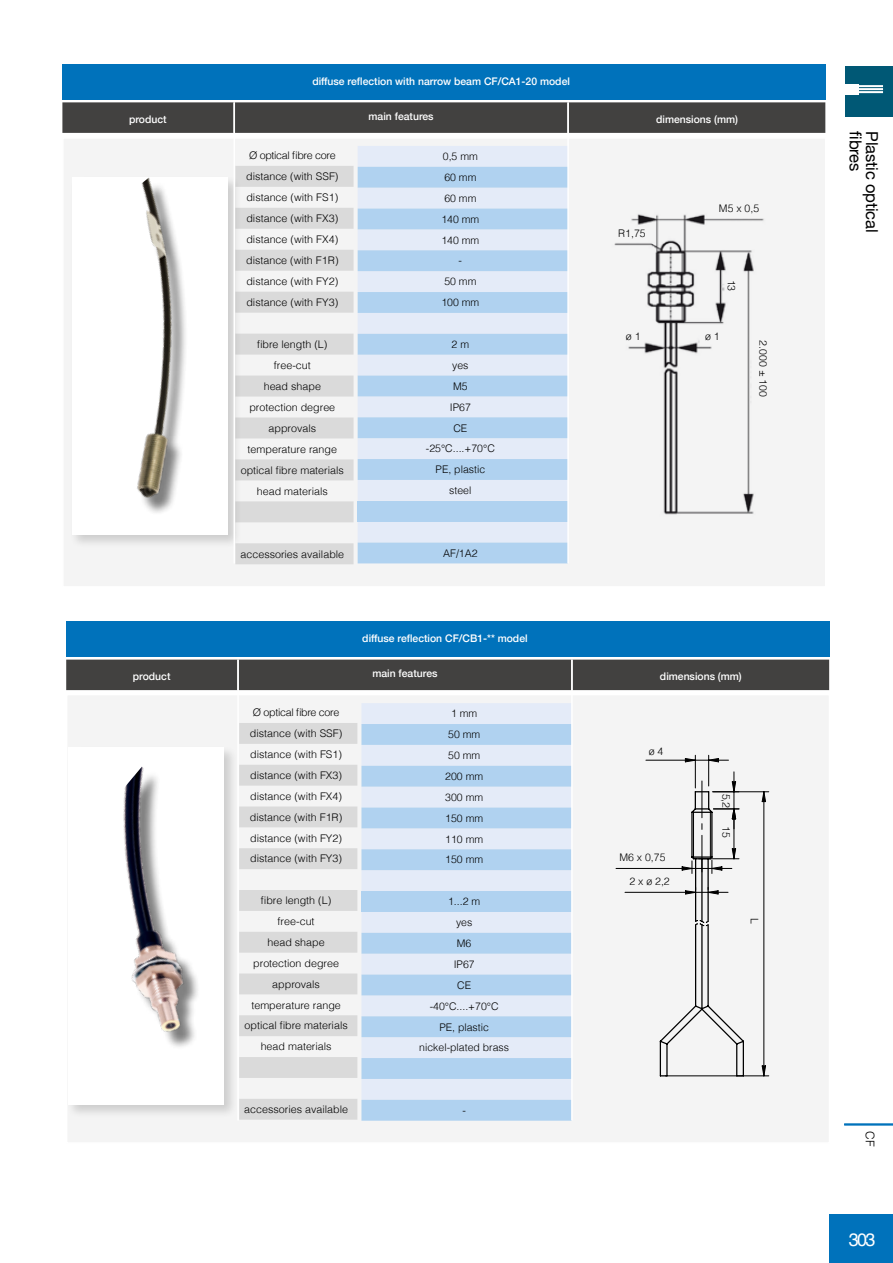
<style>
.page{position:relative;width:893px;height:1263px;background:#fff}
.page>*{position:absolute;margin:0;border:0;box-sizing:border-box;transform-origin:0 0}
.t1{font:18px "Helvetica";color:#fff}
.t2{font:16.5px "Helvetica Neue";letter-spacing:-.01em;color:#000}
.t3{font:300 12px "Helvetica";color:#000}
.t4{font:300 10.5px/20.9px "Helvetica";color:#000;text-align:center}
.t5{font:500 10.5px "Helvetica Neue";color:#fff}
</style>
<div class="page">
<div style="left:62px;top:137px;width:764px;height:451px;background:#f4f4f4;border:2px solid #fff"></div>
<div style="left:358px;top:146px;width:209px;height:21px;background:#e4ebf8"></div>
<svg style="left:358px;top:167px;width:209px;height:396px"></svg>
<div style="left:358px;top:501px;width:210px;height:21px;background:#b0d2f0"></div>
<svg style="left:235px;top:166px;width:119px;height:398px;fill:#dadada"></svg>
<div style="left:62px;top:64px;width:763px;height:35px;background:#0072bb"></div>
<div style="left:62px;top:102px;width:763px;height:31px;background:#424140"></div>
<hr style="left:233px;top:102px;width:2px;height:31px;background:#fff">
<hr style="left:234px;top:102px;width:1px;height:461px;background:#fff">
<hr style="left:567px;top:102px;width:2px;height:461px;background:#fff">
<img style="left:614px;top:214px;width:150px;height:301px">
<img style="left:62px;top:177px;width:270px;height:371px">
<div style="left:66px;top:694px;width:764px;height:450px;background:#f4f4f4;border:2px solid #fff"></div>
<div style="left:362px;top:703px;width:209px;height:21px;background:#e4ebf8"></div>
<svg style="left:361px;top:724px;width:211px;height:397px"></svg>
<div style="left:361px;top:891px;width:211px;height:21px;background:#b0d2f0"></div>
<svg style="left:239px;top:723px;width:118px;height:44px;fill:#ddd"></svg>
<div style="left:66px;top:621px;width:763px;height:36px;background:#0072bb"></div>
<div style="left:66px;top:660px;width:763px;height:30px;background:#424140"></div>
<div style="left:69px;top:747px;width:155px;height:357px;background:#fff"></div>
<hr style="left:237px;top:660px;width:2px;height:460px;background:#fff">
<hr style="left:571px;top:660px;width:2px;height:460px;background:#fff">
<hr style="left:695px;top:755px;width:1px;height:33px;background:#000">
<hr style="left:708px;top:755px;width:1px;height:31px;background:#000">
<svg style="left:615px;top:758px;width:154px;height:319px"></svg>
<hr style="left:702px;top:781px;width:1px;height:37px;background:#000">
<img style="left:66px;top:767px;width:296px;height:377px">
<div style="left:846px;top:67px;width:47px;height:50px;background:#005875"></div>
<div style="left:846px;top:84px;width:13px;height:10px;background:#fff"></div>
<hr style="left:853px;top:88px;width:30px;height:2px;background:#fff">
<hr style="left:853px;top:85px;width:30px;height:2px;background:#fff">
<hr style="left:853px;top:91px;width:30px;height:2px;background:#fff">
<div style="left:829px;top:1214px;width:64px;height:49px;background:#0072bb"></div>
<hr style="left:844px;top:1123px;width:49px;height:2px;background:#0072bb">
<p class="t5" style="left:312px;top:73px;width:259px">diffuse reflection with narrow beam CF/CA1-20 model</p>
<p class="t5" style="left:129px;top:111px;width:39px">product</p>
<p class="t5" style="left:369px;top:107px;width:67px">main features</p>
<p class="t5" style="left:656px;top:111px;width:83px">dimensions (mm)</p>
<p class="t4" style="left:246px;top:144px;width:94px;text-align:left">Ø optical fibre core distance (with SSF) distance (with FS1) distance (with FX3) distance (with FX4) distance (with F1R) distance (with FY2) distance (with FY3)</p>
<p class="t4" style="left:241px;top:333px;width:105px">fibre length (L) free-cut<br>head shape protection degree approvals temperature range optical fibre materials head materials</p>
<p class="t4" style="left:240px;top:543px;width:105px">accessories available</p>
<p class="t4" style="left:441px;top:145px;width:39px">0,5 mm<br>60 mm<br>60 mm<br>140 mm<br>140 mm -<br>50 mm<br>100 mm</p>
<p class="t4" style="left:426px;top:333px;width:71px">2 m<br>yes<br>M5<br>IP67<br>CE -25°C....+70°C<br>PE, plastic steel</p>
<p class="t4" style="left:443px;top:542px;width:36px">AF/1A2</p>
<p class="t5" style="left:362px;top:630px;width:167px">diffuse reflection CF/CB1-** model</p>
<p class="t4" style="left:618px;top:222px;width:29px">R1,75</p>
<p class="t4" style="left:626px;top:325px;width:16px">ø 1</p>
<p class="t4" style="left:719px;top:197px;width:42px">M5 x 0,5</p>
<p class="t4" style="left:743px;top:280px;width:13px;rotate:90deg">13</p>
<p class="t4" style="left:705px;top:325px;width:16px">ø 1</p>
<p class="t4" style="left:774px;top:340px;width:58px;rotate:90deg">2.000 ± 100</p>
<p class="t5" style="left:133px;top:668px;width:39px">product</p>
<p class="t5" style="left:372px;top:665px;width:67px">main features</p>
<p class="t5" style="left:660px;top:668px;width:83px">dimensions (mm)</p>
<p class="t4" style="left:250px;top:701px;width:94px;text-align:left">Ø optical fibre core distance (with SSF) distance (with FS1) distance (with FX3) distance (with FX4) distance (with F1R) distance (with FY2) distance (with FY3)</p>
<p class="t4" style="left:245px;top:889px;width:105px">fibre length (L) free-cut<br>head shape protection degree approvals temperature range optical fibre materials head materials</p>
<p class="t4" style="left:445px;top:702px;width:39px">1 mm<br>50 mm<br>50 mm<br>200 mm<br>300 mm<br>150 mm<br>110 mm<br>150 mm</p>
<p class="t4" style="left:419px;top:890px;width:91px">1...2 m<br>yes<br>M6<br>IP67<br>CE<br>-40°C....+70°C<br>PE, plastic nickel-plated brass</p>
<p class="t4" style="left:649px;top:740px;width:16px">ø 4</p>
<p class="t4" style="left:619px;top:846px;width:48px">M6 x 0,75</p>
<p class="t4" style="left:629px;top:870px;width:42px">2 x ø 2,2</p>
<p class="t4" style="left:737px;top:793px;width:16px;rotate:90deg">5,2</p>
<p class="t4" style="left:737px;top:826px;width:13px;rotate:90deg">15</p>
<p class="t4" style="left:766px;top:918px;width:7px;rotate:90deg">L</p>
<p class="t4" style="left:244px;top:1098px;width:105px">accessories available</p>
<p class="t4" style="left:462px;top:1099px;width:5px">-</p>
<h2 class="t2" style="left:867px;top:131px;width:41px;rotate:90deg">fibres</h2>
<h2 class="t2" style="left:884px;top:131px;width:102px;rotate:90deg">Plastic optical</h2>
<p class="t3" style="left:880px;top:1131px;width:17px;rotate:90deg">CF</p>
<h1 class="t1" style="left:849px;top:1225px;width:28px">303</h1>
</div>
